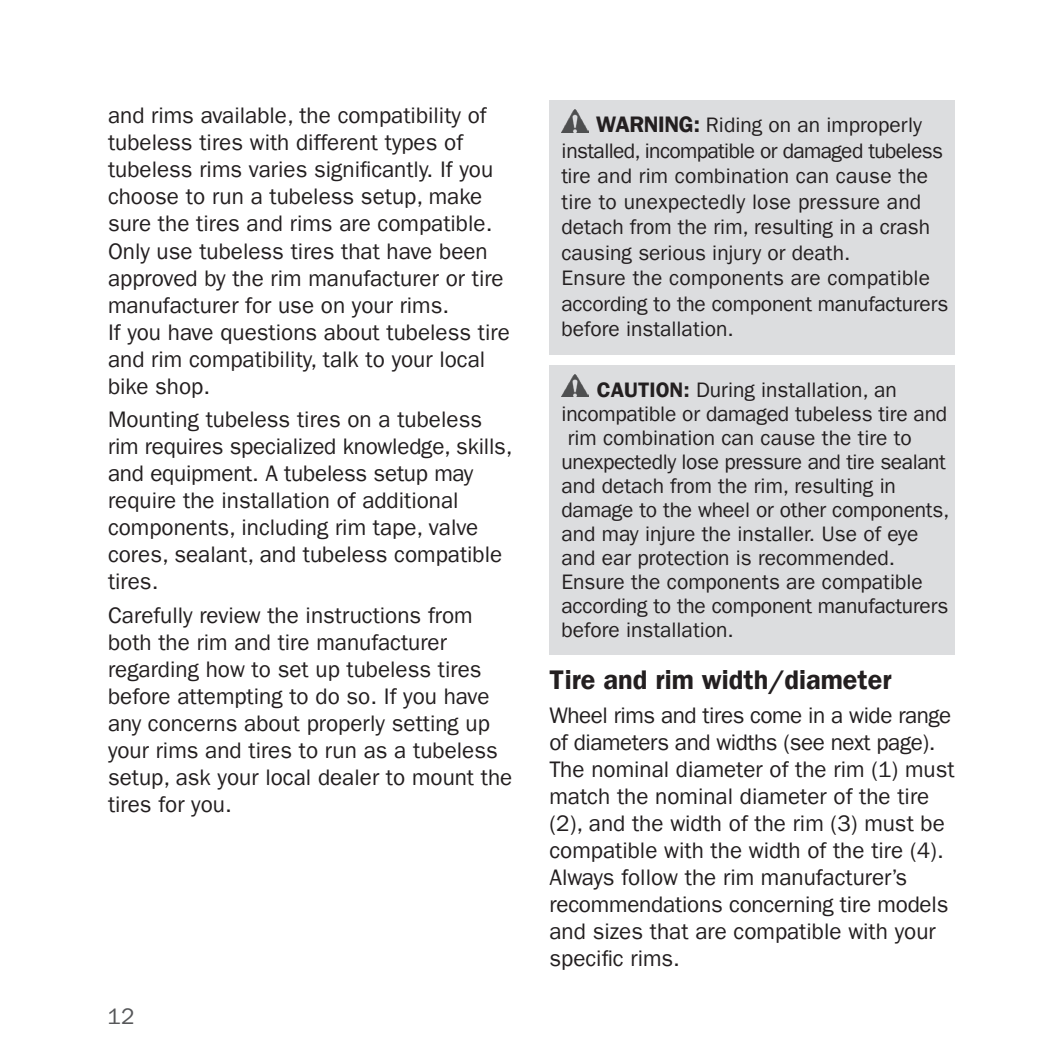
<style>
.page{position:relative;width:1063px;height:1063px;background:#fff}
.page>*{position:absolute;margin:0;border:0;box-sizing:border-box;transform-origin:0 0}
.Subhead_2{font:27px "Franklin Gothic LT Pro Dm";color:#231f20}
.Body{font:22.5px/27px "Franklin Gothic LT Pro";color:#231f20}
.t1{font:22.5px "Franklin Gothic LT Pro";color:#57585a}
.WARNING{font:21px/25.5px "Franklin Gothic LT Pro";color:#231f20}
.WARNING-2{font:21px "Franklin Gothic LT Pro";letter-spacing:-.02em;color:#231f20}
.s1{font-family:"Franklin Gothic LT Pro Dm";font-size:22.5px}
.s2{font-family:"Franklin Gothic LT Pro Dm"}
</style>
<div class="page">
<div style="left:549px;top:100px;width:406px;height:255px;background:#dcdddf"></div>
<div style="left:549px;top:366px;width:406px;height:289px;background:#dcdddf"></div>
<img style="left:562px;top:110px;width:26px;height:22px">
<img style="left:562px;top:374px;width:26px;height:22px">
<p class="Body" style="left:108px;top:102px;width:403px">and rims available, the compatibility of tubeless tires with different types of tubeless rims varies significantly. If you choose to run a tubeless setup, make sure the tires and rims are compatible.<br>Only use tubeless tires that have been approved by the rim manufacturer or tire manufacturer for use on your rims.<br>If you have questions about tubeless tire and rim compatibility, talk to your local bike shop.</p>
<p class="Body" style="left:108px;top:406px;width:406px">Mounting tubeless tires on a tubeless rim requires specialized knowledge, skills, and equipment. A tubeless setup may require the installation of additional components, including rim tape, valve cores, sealant, and tubeless compatible tires.</p>
<p class="Body" style="left:108px;top:601px;width:406px">Carefully review the instructions from both the rim and tire manufacturer regarding how to set up tubeless tires before attempting to do so. If you have any concerns about properly setting up your rims and tires to run as a tubeless setup, ask your local dealer to mount the tires for you.</p>
<p class="t1" style="left:108px;top:1003px;width:28px">12</p>
<p class="WARNING" style="left:561px;top:112px;width:388px;text-indent:35px"><span class="s1">WARNING:</span> Riding on an improperly installed, incompatible or damaged tubeless tire and rim combination can cause the tire to unexpectedly lose pressure and detach from the rim, resulting in a crash causing serious injury or death.<br>Ensure the components are compatible according to the component manufacturers before installation.</p>
<p class="WARNING" style="left:597px;top:377px;width:301px"><span class="s2">CAUTION:</span> During installation, an</p>
<p class="WARNING" style="left:561px;top:401px;width:387px">incompatible or damaged tubeless tire and</p>
<p class="WARNING" style="left:568px;top:425px;width:345px">rim combination can cause the tire to</p>
<p class="WARNING-2" style="left:561px;top:449px;width:386px">unexpectedly lose pressure and tire sealant</p>
<p class="WARNING" style="left:561px;top:473px;width:336px">and detach from the rim, resulting in</p>
<p class="WARNING" style="left:561px;top:497px;width:389px">damage to the wheel or other components,</p>
<p class="WARNING" style="left:561px;top:521px;width:358px">and may injure the installer. Use of eye</p>
<p class="WARNING" style="left:561px;top:545px;width:335px">and ear protection is recommended.</p>
<p class="WARNING" style="left:561px;top:569px;width:363px">Ensure the components are compatible</p>
<p class="WARNING" style="left:561px;top:593px;width:388px">according to the component manufacturers</p>
<p class="WARNING" style="left:561px;top:617px;width:174px">before installation.</p>
<p class="Subhead_2" style="left:549px;top:664px;width:343px">Tire and rim width/diameter</p>
<p class="Body" style="left:549px;top:701px;width:407px">Wheel rims and tires come in a wide range of diameters and widths (see next page).<br>The nominal diameter of the rim (1) must match the nominal diameter of the tire (2), and the width of the rim (3) must be compatible with the width of the tire (4).<br>Always follow the rim manufacturer’s recommendations concerning tire models and sizes that are compatible with your specific rims.</p>
</div>
